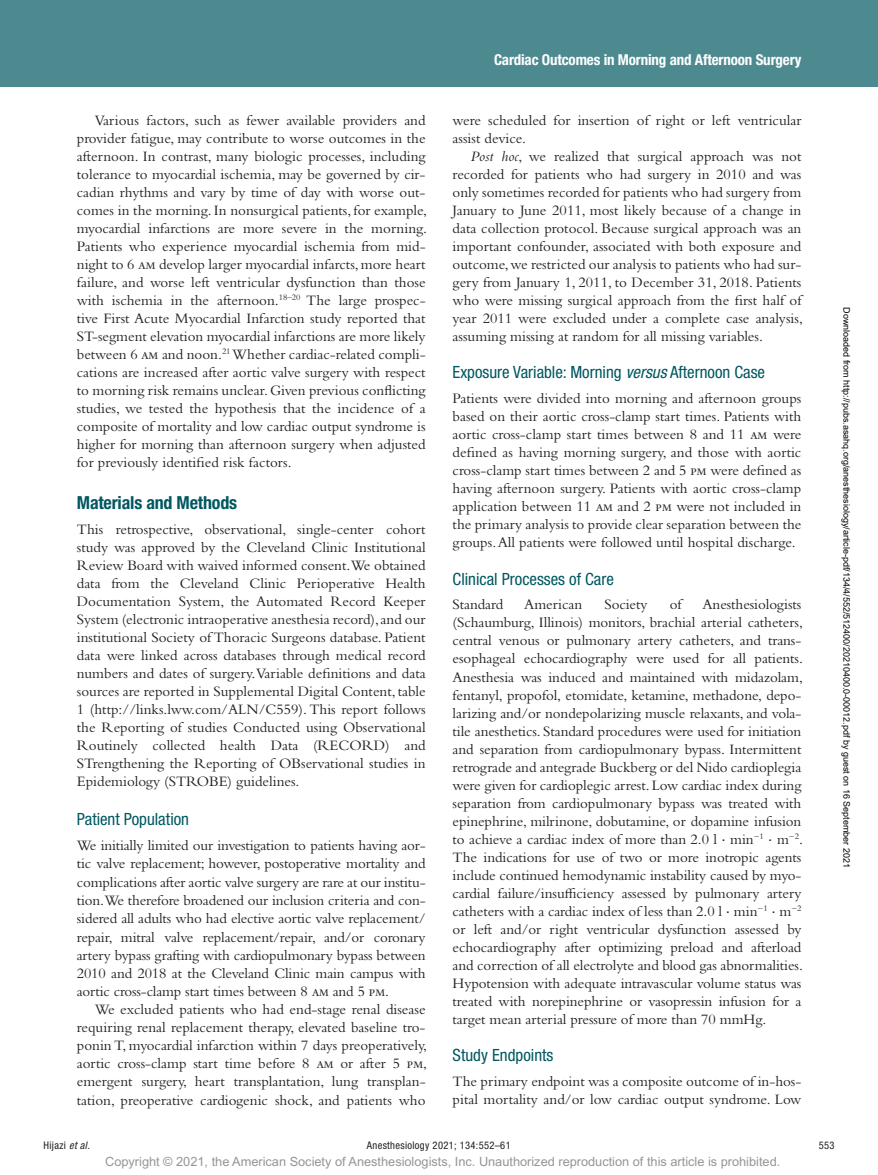
<style>
.page{position:relative;width:878px;height:1175px;background:#fff}
.page>*{position:absolute;margin:0;border:0;box-sizing:border-box;transform-origin:0 0}
.t1{font:700 condensed 18px "Helvetica Neue LT Std";letter-spacing:-.01em;color:#005861}
.t2{font:condensed 16.8px "Helvetica Neue LT Std";color:#005861}
.t3{font:15px/18px "Bembo Std";color:#231f20;text-align:justify}
.t4{font:700 condensed 15px "Helvetica Neue LT Std";letter-spacing:-.01em;color:#fff}
.t5{font:12.75px "Arial MT Std";color:#939598}
.t6{font:condensed 10.5px "Helvetica Neue LT Std";letter-spacing:.03em;color:#231f20}
.t7{font:9px "Arial";color:#000}
.s1{font-style:italic}
.s2{font-family:"STIX General"}
</style>
<div class="page">
<div style="left:0;top:0;width:878px;height:86px;background:#4d8a90"></div>
<p class="t3" style="left:77px;top:111px;width:352px;text-indent:18px">Various factors, such as fewer available providers and provider fatigue, may contribute to worse outcomes in the afternoon. In contrast, many biologic processes, including tolerance to myocardial ischemia, may be governed by cir&shy;cadian rhythms and vary by time of day with worse out&shy;comes in the morning. In nonsurgical patients, for example, myocardial infarctions are more severe in the morning.<br>Patients who experience myocardial ischemia from mid&shy;night to 6 am develop larger myocardial infarcts, more heart failure, and worse left ventricular dysfunction than those with ischemia in the afternoon.<sup>18–20</sup> The large prospec&shy;tive First Acute Myocardial Infarction study reported that ST-segment elevation myocardial infarctions are more likely between 6 am and noon.<sup>21</sup> Whether cardiac-related compli&shy;cations are increased after aortic valve surgery with respect to morning risk remains unclear. Given previous conflicting studies, we tested the hypothesis that the incidence of a composite of mortality and low cardiac output syndrome is higher for morning than afternoon surgery when adjusted for previously identified risk factors.</p>
<p class="t1" style="left:77px;top:492px;width:162px">Materials and Methods</p>
<p class="t3" style="left:77px;top:520px;width:350px">This retrospective, observational, single-center cohort study was approved by the Cleveland Clinic Institutional Review Board with waived informed consent.We obtained data from the Cleveland Clinic Perioperative Health Documentation System, the Automated Record Keeper System (electronic intraoperative anesthesia record), and our institutional Society of Thoracic Surgeons database. Patient data were linked across databases through medical record numbers and dates of surgery.Variable definitions and data sources are reported in Supplemental Digital Content, table 1 (http://links.lww.com/ALN/C559). This report follows the Reporting of studies Conducted using Observational Routinely collected health Data (RECORD) and STrengthening the Reporting of OBservational studies in Epidemiology (STROBE) guidelines.</p>
<p class="t2" style="left:77px;top:809px;width:114px">Patient Population</p>
<p class="t3" style="left:77px;top:836px;width:350px">We initially limited our investigation to patients having aor&shy;tic valve replacement; however, postoperative mortality and complications after aortic valve surgery are rare at our institu&shy;tion.We therefore broadened our inclusion criteria and con&shy;sidered all adults who had elective aortic valve replacement/ repair, mitral valve replacement/repair, and/or coronary artery bypass grafting with cardiopulmonary bypass between 2010 and 2018 at the Cleveland Clinic main campus with aortic cross-clamp start times between 8 am and 5 pm.</p>
<p class="t3" style="left:77px;top:1000px;width:352px;text-indent:18px">We excluded patients who had end-stage renal disease requiring renal replacement therapy, elevated baseline tro&shy;ponin T, myocardial infarction within 7 days preoperatively, aortic cross-clamp start time before 8 am or after 5 pm, emergent surgery, heart transplantation, lung transplan&shy;tation, preoperative cardiogenic shock, and patients who</p>
<p class="t4" style="left:494px;top:51px;width:309px">Cardiac Outcomes in Morning and Afternoon Surgery</p>
<p class="t3" style="left:452px;top:111px;width:350px">were scheduled for insertion of right or left ventricular assist device.</p>
<p class="t3" style="left:452px;top:147px;width:352px;text-align:left;text-indent:18px"><span class="s1">Post hoc</span>, we realized that surgical approach was not recorded for patients who had surgery in 2010 and was only sometimes recorded for patients who had surgery from January to June 2011, most likely because of a change in data collection protocol. Because surgical approach was an important confounder, associated with both exposure and outcome, we restricted our analysis to patients who had sur&shy;gery from January 1, 2011, to December 31, 2018. Patients who were missing surgical approach from the first half of year 2011 were excluded under a complete case analysis, assuming missing at random for all missing variables.</p>
<p class="t2" style="left:452px;top:363px;width:314px">Exposure Variable: Morning <span class="s1">versus</span> Afternoon Case</p>
<p class="t3" style="left:452px;top:389px;width:350px">Patients were divided into morning and afternoon groups based on their aortic cross-clamp start times. Patients with aortic cross-clamp start times between 8 and 11 am were defined as having morning surgery, and those with aortic cross-clamp start times between 2 and 5 pm were defined as having afternoon surgery. Patients with aortic cross-clamp application between 11 am and 2 pm were not included in the primary analysis to provide clear separation between the groups. All patients were followed until hospital discharge.</p>
<p class="t2" style="left:452px;top:569px;width:163px">Clinical Processes of Care</p>
<p class="t3" style="left:452px;top:595px;width:52px">Standard</p>
<p class="t3" style="left:524px;top:595px;width:59px">American</p>
<p class="t3" style="left:604px;top:595px;width:45px">Society</p>
<p class="t3" style="left:669px;top:595px;width:13px">of</p>
<p class="t3" style="left:452px;top:595px;width:352px;text-indent:250px">Anesthesiologists (Schaumburg, Illinois) monitors, brachial arterial catheters, central venous or pulmonary artery catheters, and trans&shy;esophageal echocardiography were used for all patients.<br>Anesthesia was induced and maintained with midazolam, fentanyl, propofol, etomidate, ketamine, methadone, depo&shy;larizing and/or nondepolarizing muscle relaxants, and vola&shy;tile anesthetics. Standard procedures were used for initiation and separation from cardiopulmonary bypass. Intermittent retrograde and antegrade Buckberg or del Nido cardioplegia were given for cardioplegic arrest. Low cardiac index during separation from cardiopulmonary bypass was treated with epinephrine, milrinone, dobutamine, or dopamine infusion to achieve a cardiac index of more than 2.0 l <span class="s2">⋅</span> min<sup>−1</sup> <span class="s2">⋅</span> m<sup>−2</sup>.<br>The indications for use of two or more inotropic agents include continued hemodynamic instability caused by myo&shy;cardial failure/insufficiency assessed by pulmonary artery catheters with a cardiac index of less than 2.0 l <span class="s2">⋅</span> min<sup>−1</sup> <span class="s2">⋅</span> m<sup>−2 </sup>or left and/or right ventricular dysfunction assessed by echocardiography after optimizing preload and afterload and correction of all electrolyte and blood gas abnormalities.<br>Hypotension with adequate intravascular volume status was treated with norepinephrine or vasopressin infusion for a target mean arterial pressure of more than 70 mmHg.</p>
<p class="t2" style="left:452px;top:1045px;width:102px">Study Endpoints</p>
<p class="t3" style="left:452px;top:1071px;width:350px">The primary endpoint was a composite outcome of in-hos&shy;pital mortality and/or low cardiac output syndrome. Low</p>
<p class="t7" style="left:850px;top:307px;width:562px;rotate:90deg">Downloaded from http://pubs.asahq.org/anesthesiology/article-pdf/134/4/552/512400/20210400.0-00012.pdf by guest on 16 September 2021</p>
<p class="t6" style="left:44px;top:1139px;width:48px">Hijazi <span class="s1">et al.</span></p>
<p class="t6" style="left:367px;top:1139px;width:145px">Anesthesiology 2021; 134:552–61</p>
<p class="t6" style="left:818px;top:1139px;width:17px">553</p>
<p class="t5" style="left:105px;top:1154px;width:676px">Copyright © 2021, the American Society of Anesthesiologists, Inc. Unauthorized reproduction of this article is prohibited.</p>
</div>
